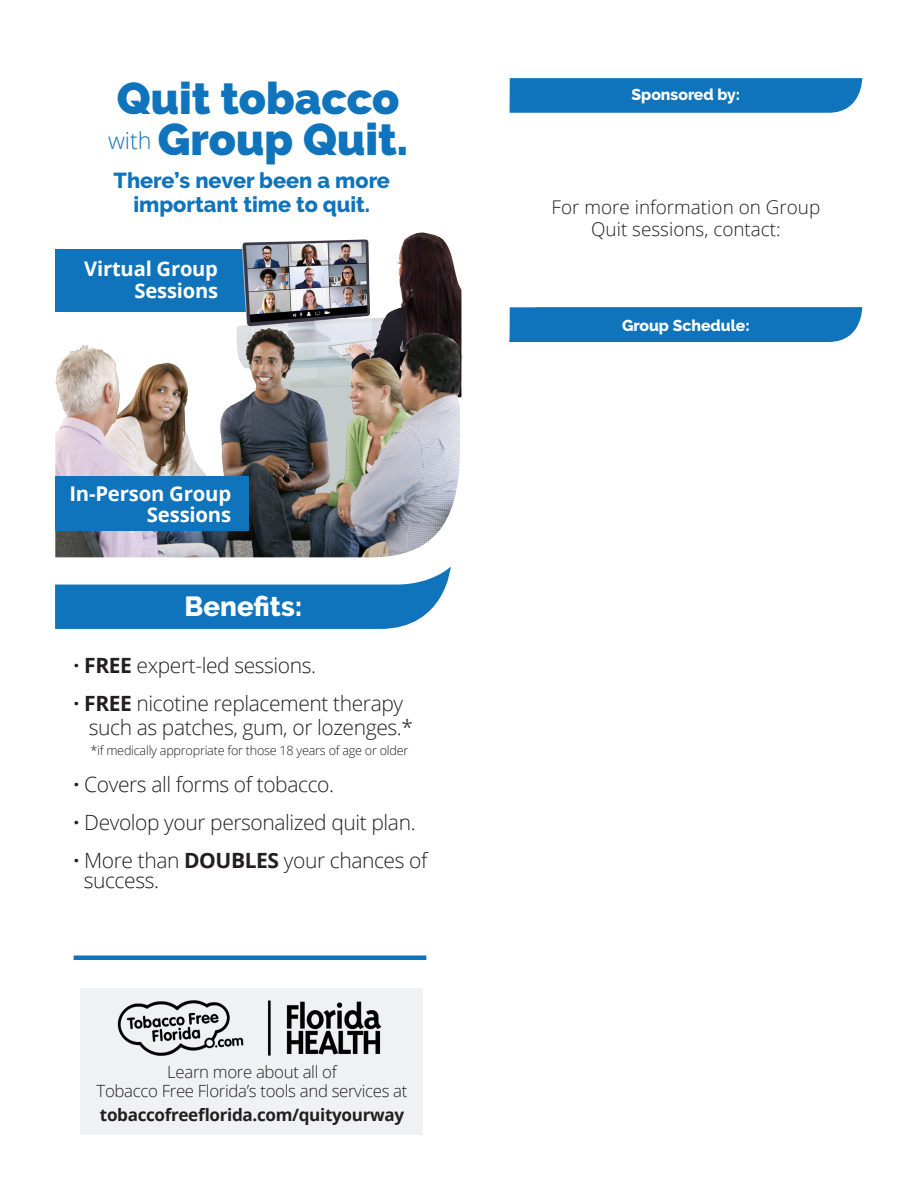
<style>
.page{position:relative;width:918px;height:1188px;background:#fff}
.page>*{position:absolute;margin:0;border:0;box-sizing:border-box;transform-origin:0 0}
.t1{font:900 44.4px "Raleway";color:#1074bc}
.t2{font:800 27.6px "Raleway";color:#fff}
.t3{font:800 21.6px/23.9px "Raleway";color:#1074bc;text-align:center}
.t4{font:300 21px/24.9px "Open Sans";letter-spacing:-.02em;color:#231f20}
.t5{font:700 20.4px/21.9px "Open Sans";letter-spacing:-.01em;color:#fff;text-align:right}
.t6{font:700 20.1px/21.9px "Open Sans";letter-spacing:-.01em;color:#fff;text-align:right}
.t7{font:300 18.9px/21.6px "Open Sans";color:#231f20;text-align:center}
.t8{font:700 17.1px "Open Sans";letter-spacing:-.02em;color:#231f20}
.t9{font:300 16.8px/18.8px "Open Sans";letter-spacing:-.02em;color:#231f20;text-align:center}
.t10{font:800 15.75px "Raleway";color:#fff}
.t11{font:300 12.6px "Open Sans";letter-spacing:-.02em;color:#231f20}
.s1{font-family:"Open Sans";font-weight:300;font-size:23.25px}
.s2{font-weight:700}
</style>
<div class="page">
<svg style="left:510px;top:78px;width:352px;height:35px;background:#1677bd"></svg>
<div style="left:510px;top:307px;width:352px;height:35px;background:#1074bc"></div>
<svg style="left:55px;top:567px;width:396px;height:62px"></svg>
<div style="left:55px;top:250px;width:194px;height:62px;background:#1074bc"></div>
<img style="left:268px;top:355px;width:195px;height:202px">
<img style="left:236px;top:232px;width:225px;height:166px">
<img style="left:93px;top:328px;width:176px;height:175px">
<div style="left:55px;top:476px;width:194px;height:55px;background:#1074bc"></div>
<hr style="left:74px;top:956px;width:352px;height:4px;background:#1074bc">
<div style="left:81px;top:988px;width:342px;height:147px;background:#f0f1f2"></div>
<img style="left:117px;top:1000px;width:265px;height:56px">
<p class="t1" style="left:117px;top:73px;width:284px">Quit tobacco</p>
<p class="t10" style="left:632px;top:85px;width:110px">Sponsored by:</p>
<p class="t1" style="left:108px;top:113px;width:302px"><span class="s1">with</span> Group Quit.</p>
<p class="t3" style="left:114px;top:169px;width:278px">There’s never been a more important time to quit.</p>
<p class="t7" style="left:552px;top:196px;width:270px">For more information on Group<br>Quit sessions, contact:</p>
<p class="t6" style="left:84px;top:258px;width:135px">Virtual Group<br>Sessions</p>
<p class="t5" style="left:69px;top:482px;width:163px">In-Person Group<br>Sessions</p>
<p class="t2" style="left:185px;top:590px;width:119px">Benefits:</p>
<p class="t4" style="left:74px;top:652px;width:244px"><span class="s2">· FREE</span> expert-led sessions.</p>
<p class="t4" style="left:89px;top:690px;width:326px;text-indent:-15px"><span class="s2">· FREE</span> nicotine replacement therapy such as patches, gum, or lozenges.*</p>
<p class="t4" style="left:74px;top:772px;width:262px"><span class="s2">·</span> Covers all forms of tobacco.</p>
<p class="t4" style="left:74px;top:809px;width:344px"><span class="s2">·</span> Devolop your personalized quit plan.</p>
<p class="t4" style="left:84px;top:850px;width:345px;line-height:20.1px;text-indent:-10px"><span class="s2">·</span> More than <span class="s2">DOUBLES</span> your chances of success.</p>
<p class="t11" style="left:90px;top:741px;width:320px">*if medically appropriate for those 18 years of age or older</p>
<p class="t9" style="left:97px;top:1062px;width:312px">Learn more about all of<br>Tobacco Free Florida’s tools and services at</p>
<p class="t8" style="left:100px;top:1103px;width:306px">tobaccofreeflorida.com/quityourway</p>
<p class="t10" style="left:622px;top:316px;width:129px">Group Schedule:</p>
</div>
